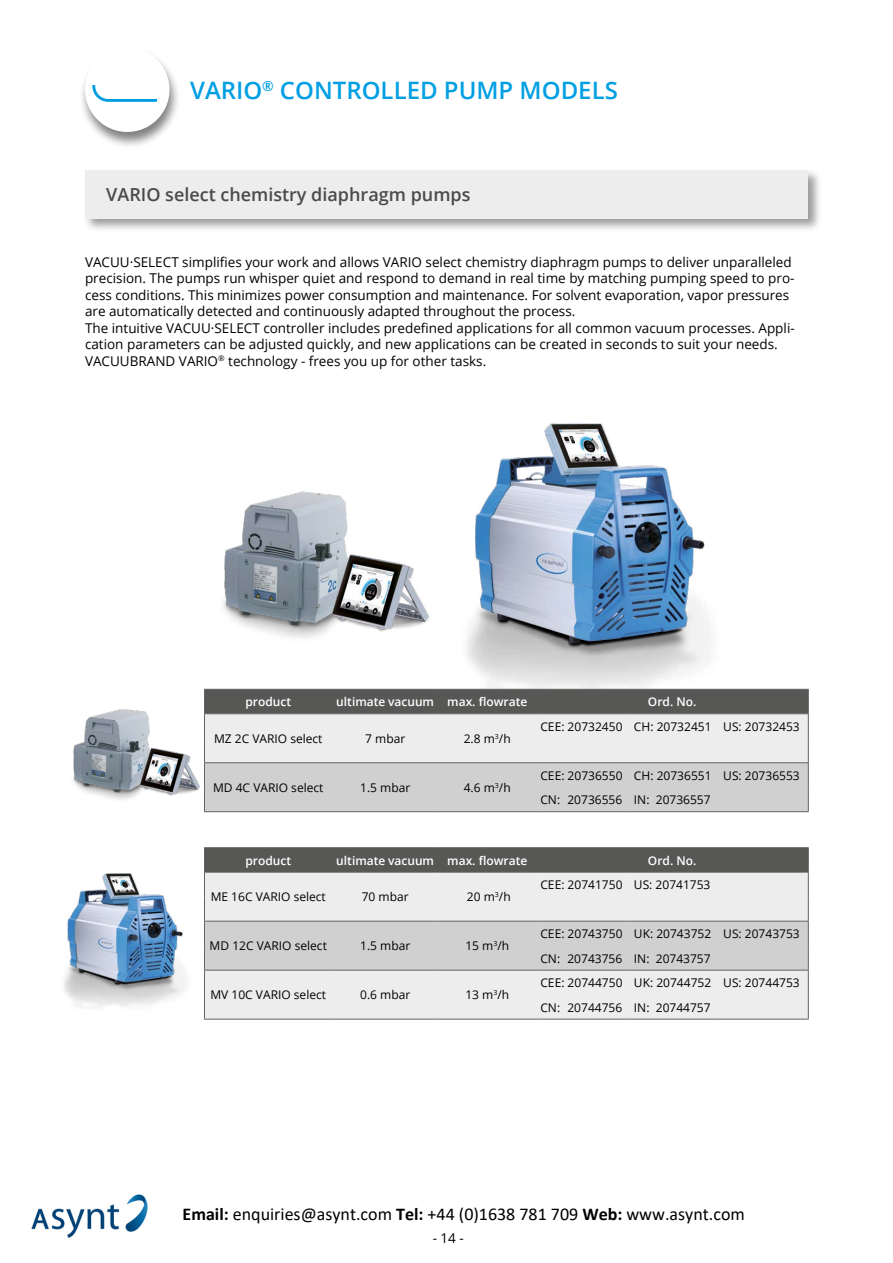
<style>
.page{position:relative;width:893px;height:1263px;background:#fff}
.page>*{position:absolute;margin:0;border:0;box-sizing:border-box;transform-origin:0 0}
.t1{font:600 24px "Open Sans";color:#009fe3}
.t2{font:18px "Calibri";color:#000}
.t3{font:600 18px "Open Sans";color:#4a4a49}
.t4{font:13.5px/16.5px "Open Sans";color:#000}
.t5{font:12px/24.5px "Open Sans";color:#000}
.t6{font:600 12px "Open Sans";color:#fff}
.s1{font-weight:700}
</style>
<div class="page">
<div style="left:83px;top:168px;width:739px;height:65px;background:#000;opacity:.4"></div>
<div style="left:85px;top:170px;width:723px;height:48px;background:#ededed"></div>
<hr style="left:204px;top:847px;width:128px;height:1px;background:#646363">
<hr style="left:332px;top:847px;width:106px;height:1px;background:#646363">
<hr style="left:438px;top:847px;width:98px;height:1px;background:#646363">
<hr style="left:536px;top:847px;width:94px;height:1px;background:#646363">
<hr style="left:630px;top:847px;width:89px;height:1px;background:#646363">
<hr style="left:719px;top:847px;width:90px;height:1px;background:#646363">
<hr style="left:204px;top:1019px;width:128px;height:1px;background:#646363">
<hr style="left:332px;top:1019px;width:106px;height:1px;background:#646363">
<hr style="left:438px;top:1019px;width:98px;height:1px;background:#646363">
<svg style="left:204px;top:848px;width:605px;height:171px;background:#cdcdcd"></svg>
<hr style="left:536px;top:1019px;width:94px;height:1px;background:#646363">
<hr style="left:630px;top:1019px;width:89px;height:1px;background:#646363">
<hr style="left:719px;top:1019px;width:90px;height:1px;background:#646363">
<hr style="left:204px;top:970px;width:128px;height:1px;background:#646363">
<hr style="left:332px;top:970px;width:106px;height:1px;background:#646363">
<hr style="left:438px;top:970px;width:98px;height:1px;background:#646363">
<hr style="left:536px;top:970px;width:94px;height:1px;background:#646363">
<hr style="left:630px;top:970px;width:89px;height:1px;background:#646363">
<hr style="left:719px;top:970px;width:90px;height:1px;background:#646363">
<hr style="left:204px;top:921px;width:128px;height:1px;background:#646363">
<hr style="left:332px;top:921px;width:106px;height:1px;background:#646363">
<hr style="left:438px;top:921px;width:98px;height:1px;background:#646363">
<hr style="left:536px;top:921px;width:94px;height:1px;background:#646363">
<hr style="left:630px;top:921px;width:89px;height:1px;background:#646363">
<hr style="left:719px;top:921px;width:90px;height:1px;background:#646363">
<img style="left:449px;top:423px;width:277px;height:266px">
<img style="left:72px;top:709px;width:148px;height:104px">
<div style="left:79px;top:46px;width:103px;height:103px;background:#000;opacity:.5"></div>
<div style="left:85px;top:47px;width:84px;height:85px;background:#fff;border-radius:50%"></div>
<svg style="left:204px;top:689px;width:605px;height:122px;background:#c2c2c1"></svg>
<hr style="left:204px;top:811px;width:128px;height:1px;background:#646363">
<hr style="left:332px;top:811px;width:106px;height:1px;background:#646363">
<hr style="left:438px;top:811px;width:98px;height:1px;background:#646363">
<hr style="left:536px;top:811px;width:94px;height:1px;background:#646363">
<hr style="left:630px;top:811px;width:89px;height:1px;background:#646363">
<hr style="left:719px;top:811px;width:90px;height:1px;background:#646363">
<hr style="left:204px;top:762px;width:128px;height:1px;background:#646363">
<hr style="left:332px;top:762px;width:106px;height:1px;background:#646363">
<hr style="left:438px;top:762px;width:98px;height:1px;background:#646363">
<hr style="left:536px;top:762px;width:94px;height:1px;background:#646363">
<hr style="left:630px;top:762px;width:89px;height:1px;background:#646363">
<hr style="left:719px;top:762px;width:90px;height:1px;background:#646363">
<img style="left:223px;top:483px;width:239px;height:183px">
<img style="left:63px;top:873px;width:122px;height:135px">
<div style="left:92px;top:63px;width:64px;height:39px;border:3px solid #009ee0;border-radius:14px"></div>
<div style="left:91px;top:61px;width:67px;height:24px;background:#fff"></div>
<div style="left:141px;top:82px;width:19px;height:20px;background:#fff"></div>
<hr style="left:141px;top:99px;width:16px;height:3px;background:#009ee0">
<img style="left:31px;top:1194px;width:117px;height:44px">
<h1 class="t1" style="left:190px;top:74px;width:429px">VARIO<sup>®</sup> CONTROLLED PUMP MODELS</h1>
<h2 class="t3" style="left:106px;top:182px;width:366px">VARIO select chemistry diaphragm pumps</h2>
<p class="t4" style="left:85px;top:253px;width:711px">VACUU·SELECT simplifies your work and allows VARIO select chemistry diaphragm pumps to deliver unparalleled precision. The pumps run whisper quiet and respond to demand in real time by matching pumping speed to pro&shy;cess conditions. This minimizes power consumption and maintenance. For solvent evaporation, vapor pressures are automatically detected and continuously adapted throughout the process.<br>The intuitive VACUU·SELECT controller includes predefined applications for all common vacuum processes. Appli&shy;cation parameters can be adjusted quickly, and new applications can be created in seconds to suit your needs.<br>VACUUBRAND VARIO<sup>®</sup> technology - frees you up for other tasks.</p>
<p class="t6" style="left:245px;top:693px;width:47px">product</p>
<p class="t6" style="left:336px;top:693px;width:192px">ultimate vacuum max. flowrate</p>
<p class="t6" style="left:648px;top:693px;width:50px">Ord. No.</p>
<p class="t5" style="left:214px;top:726px;width:110px">MZ 2C VARIO select</p>
<p class="t5" style="left:365px;top:726px;width:42px">7 mbar</p>
<p class="t5" style="left:464px;top:726px;width:48px">2.8 m<sup>3</sup>/h</p>
<p class="t5" style="left:540px;top:714px;width:261px">CEE: 20732450 CH: 20732451 US: 20732453</p>
<p class="t5" style="left:213px;top:775px;width:112px">MD 4C VARIO select</p>
<p class="t5" style="left:360px;top:775px;width:52px">1.5 mbar</p>
<p class="t5" style="left:464px;top:775px;width:48px">4.6 m<sup>3</sup>/h</p>
<p class="t5" style="left:540px;top:763px;width:261px">CEE: 20736550 CH: 20736551 US: 20736553<br>CN: 20736556 IN: 20736557</p>
<p class="t6" style="left:245px;top:852px;width:47px">product</p>
<p class="t6" style="left:336px;top:852px;width:192px">ultimate vacuum max. flowrate</p>
<p class="t6" style="left:648px;top:852px;width:50px">Ord. No.</p>
<p class="t5" style="left:211px;top:884px;width:117px">ME 16C VARIO select</p>
<p class="t5" style="left:362px;top:884px;width:48px">70 mbar</p>
<p class="t5" style="left:467px;top:884px;width:45px">20 m<sup>3</sup>/h</p>
<p class="t5" style="left:540px;top:872px;width:172px">CEE: 20741750 US: 20741753</p>
<p class="t5" style="left:210px;top:933px;width:119px">MD 12C VARIO select</p>
<p class="t5" style="left:360px;top:933px;width:52px">1.5 mbar</p>
<p class="t5" style="left:465px;top:933px;width:45px">15 m<sup>3</sup>/h</p>
<p class="t5" style="left:540px;top:921px;width:261px">CEE: 20743750 UK: 20743752 US: 20743753<br>CN: 20743756 IN: 20743757</p>
<p class="t5" style="left:210px;top:982px;width:117px">MV 10C VARIO select</p>
<p class="t5" style="left:360px;top:982px;width:52px">0.6 mbar</p>
<p class="t5" style="left:465px;top:982px;width:45px">13 m<sup>3</sup>/h</p>
<p class="t5" style="left:540px;top:970px;width:261px">CEE: 20744750 UK: 20744752 US: 20744753<br>CN: 20744756 IN: 20744757</p>
<h2 class="t2" style="left:183px;top:1201px;width:564px"><span class="s1">Email:</span> enquiries@asynt.com <span class="s1">Tel:</span> +44 (0)1638 781 709 <span class="s1">Web:</span> www.asynt.com</h2>
<p class="t4" style="left:433px;top:1230px;width:33px">- 14 -</p>
</div>
